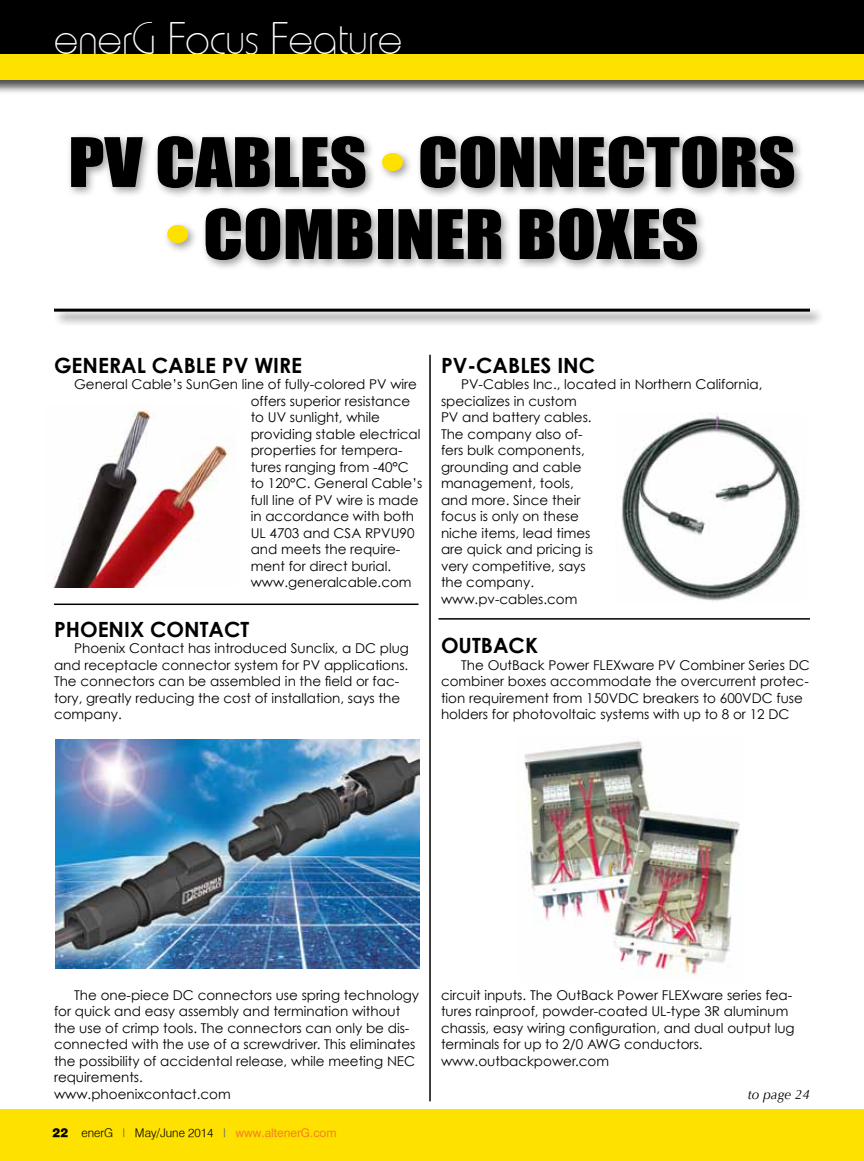
<style>
.page{position:relative;width:864px;height:1161px;background:#fff}
.page>*{position:absolute;margin:0;border:0;box-sizing:border-box;transform-origin:0 0}
.t1{font:63px "Impact";color:#000;scale:1.15 1}
.t2{font:100 46.5px "Hammer";color:#fff}
.t3{font:700 21px "Century Gothic";color:#000}
.t4{font:13.5px/16.5px "Century Gothic";color:#000}
.t5{font:italic 13.5px "Optima";color:#000}
.t6{font:300 12px "Halvett";color:#000}
.s1{color:#ffe100}
.s2{font-weight:900}
.s3{color:#656669}
.s4{color:#636466}
.s5{font-weight:400;color:#f58220}
</style>
<div class="page">
<div style="left:0;top:1109px;width:864px;height:52px;background:#ffe100"></div>
<div style="left:66px;top:132px;width:740px;height:140px;background:#000;opacity:.4"></div>
<div style="left:0;top:0;width:864px;height:56px;background:#000"></div>
<div style="left:53px;top:307px;width:772px;height:20px;background:#000;opacity:.7"></div>
<hr style="left:54px;top:309px;width:756px;height:3px;background:#000">
<hr style="left:438px;top:618px;width:372px;height:2px;background:#000">
<hr style="left:54px;top:604px;width:364px;height:1px;background:#000">
<img style="left:524px;top:740px;width:216px;height:237px">
<img style="left:53px;top:411px;width:180px;height:176px">
<img style="left:621px;top:413px;width:179px;height:188px">
<img style="left:55px;top:739px;width:365px;height:229px">
<div style="left:0;top:53px;width:864px;height:42px;background:#000;opacity:.7"></div>
<div style="left:0;top:55px;width:864px;height:25px;background:#ffe100"></div>
<hr style="left:429px;top:355px;width:2px;height:746px;background:#000">
<h2 class="t2" style="left:54px;top:12px;width:350px">enerG Focus Feature</h2>
<h1 class="t1" style="left:68px;top:113px;width:634px">PV CABLES <span class="s1">•</span> CONNECTORS</h1>
<h1 class="t1" style="left:165px;top:185px;width:465px"><span class="s1">•</span> COMBINER BOXES</h1>
<h3 class="t3" style="left:54px;top:352px;width:250px">GENERAL CABLE PV WIRE</h3>
<p class="t4" style="left:251px;top:376px;width:173px;text-indent:-177px">General Cable’s SunGen line of fully-colored PV wire offers superior resistance to UV sunlight, while providing stable electrical properties for tempera&shy;tures ranging from -40°C to 120°C. General Cable’s full line of PV wire is made in accordance with both<br>UL 4703 and CSA RPVU90 and meets the require&shy;ment for direct burial. www.generalcable.com</p>
<h3 class="t3" style="left:54px;top:616px;width:197px">PHOENIX CONTACT</h3>
<p class="t4" style="left:54px;top:640px;width:356px;text-indent:20px">Phoenix Contact has introduced Sunclix, a DC plug and receptacle connector system for PV applications.<br>The connectors can be assembled in the field or fac&shy;tory, greatly reducing the cost of installation, says the company.</p>
<h3 class="t3" style="left:441px;top:352px;width:154px">PV-CABLES INC</h3>
<p class="t4" style="left:441px;top:376px;width:323px;text-indent:20px">PV-Cables Inc., located in Northern California, specializes in custom<br>PV and battery cables.<br>The company also of-<br>fers bulk components,<br>grounding and cable<br>management, tools,<br>and more. Since their<br>focus is only on these<br>niche items, lead times<br>are quick and pricing is<br>very competitive, says<br>the company.<br>www.pv-cables.com</p>
<h3 class="t3" style="left:441px;top:632px;width:99px">OUTBACK</h3>
<p class="t4" style="left:441px;top:656px;width:370px;text-indent:20px">The OutBack Power FLEXware PV Combiner Series DC combiner boxes accommodate the overcurrent protec&shy;tion requirement from 150VDC breakers to 600VDC fuse holders for photovoltaic systems with up to 8 or 12 DC</p>
<p class="t4" style="left:54px;top:986px;width:367px;text-indent:20px">The one-piece DC connectors use spring technology for quick and easy assembly and termination without the use of crimp tools. The connectors can only be dis&shy;connected with the use of a screwdriver. This eliminates the possibility of accidental release, while meeting NEC requirements.<br>www.phoenixcontact.com</p>
<p class="t6" style="left:52px;top:1125px;width:286px"><span class="s2">22</span> enerG <span class="s3">I</span> May/June 2014 <span class="s4">I</span> <span class="s5">www.altenerG.com</span></p>
<p class="t4" style="left:441px;top:986px;width:355px">circuit inputs. The OutBack Power FLEXware series fea&shy;tures rainproof, powder-coated UL-type 3R aluminum chassis, easy wiring configuration, and dual output lug terminals for up to 2/0 AWG conductors. www.outbackpower.com</p>
<p class="t5" style="left:748px;top:1086px;width:64px">to page 24</p>
</div>
